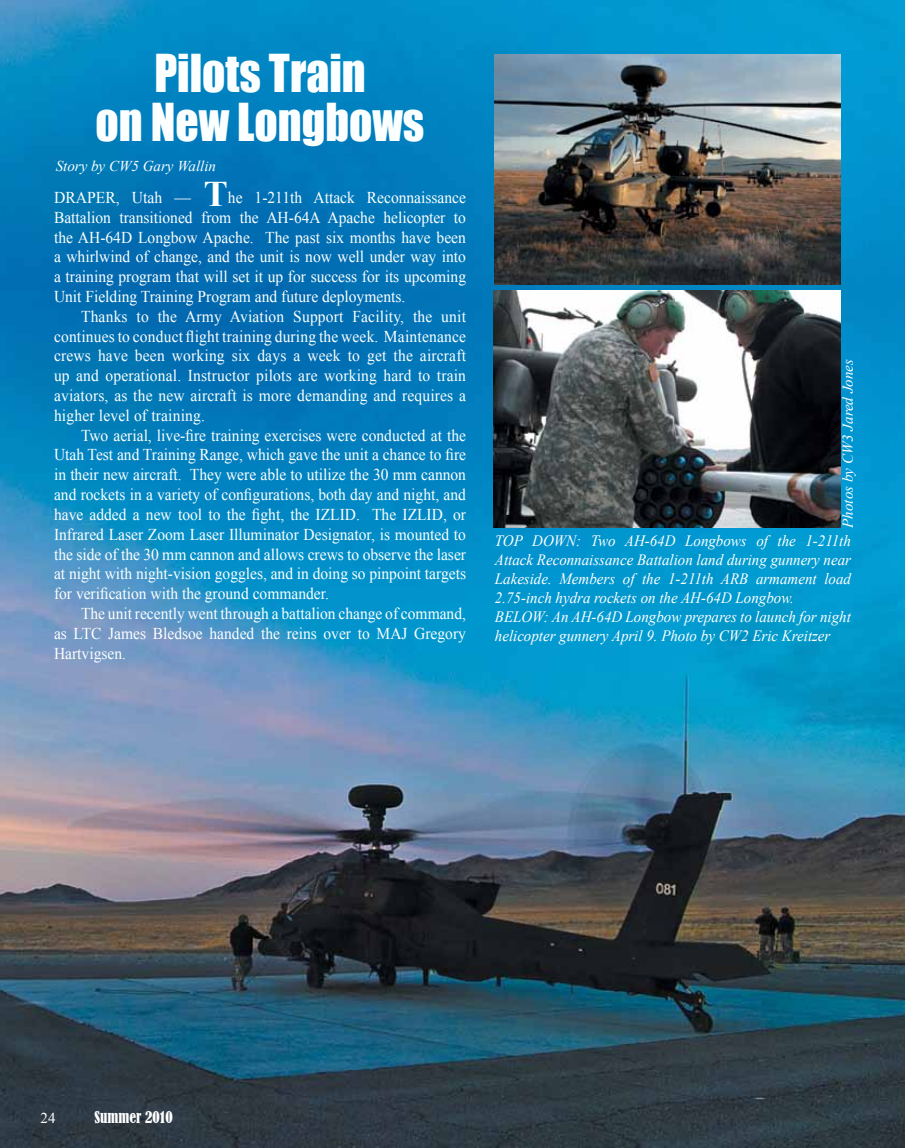
<style>
.page{position:relative;width:905px;height:1148px;background:#fff}
.page>*{position:absolute;margin:0;border:0;box-sizing:border-box;transform-origin:0 0}
.t1{font:48px/49.5px "Impact";color:#fcffff;text-align:center;scale:.95 1}
.t2{font:16.5px/19.8px "Times New Roman";color:#fcffff;text-align:justify;scale:.94 1}
.t3{font:16.5px/19.8px "Times New Roman";color:#fcffff;text-align:justify;scale:.95 1}
.t4{font:italic 15.75px/18.9px "Times New Roman";color:#fff;scale:.95 1}
.t5{font:italic 15px "Times New Roman";color:#fcfeff}
.t6{font:condensed 15px "Bernard";color:#fff}
.t7{font:15px "Times New Roman";color:#fff}
.s1{font-weight:700;font-size:36px}
</style>
<div class="page">
<img style="left:0;top:0;width:904px;height:1148px">
<img style="left:493px;top:290px;width:347px;height:238px">
<img style="left:495px;top:54px;width:345px;height:231px">
<h1 class="t1" style="left:95px;top:48px;width:348px">Pilots Train<br>on New Longbows</h1>
<p class="t5" style="left:56px;top:156px;width:162px">Story by CW5 Gary Wallin</p>
<p class="t3" style="left:54px;top:187px;width:435px">DRAPER, Utah — <span class="s1">T</span>he 1-211th Attack Reconnaissance Battalion transitioned from the AH-64A Apache helicopter to the AH-64D Longbow Apache. The past six months have been a whirlwind of change, and the unit is now well under way into a training program that will set it up for success for its upcoming Unit Fielding Training Program and future deployments.</p>
<p class="t2" style="left:54px;top:306px;width:440px;text-indent:27px">Thanks to the Army Aviation Support Facility, the unit continues to conduct flight training during the week. Maintenance crews have been working six days a week to get the aircraft up and operational. Instructor pilots are working hard to train aviators, as the new aircraft is more demanding and requires a higher level of training.</p>
<p class="t2" style="left:54px;top:425px;width:440px;text-indent:27px">Two aerial, live-fire training exercises were conducted at the Utah Test and Training Range, which gave the unit a chance to fire in their new aircraft. They were able to utilize the 30 mm cannon and rockets in a variety of configurations, both day and night, and have added a new tool to the fight, the IZLID. The IZLID, or Infrared Laser Zoom Laser Illuminator Designator, is mounted to the side of the 30 mm cannon and allows crews to observe the laser at night with night-vision goggles, and in doing so pinpoint targets for verification with the ground commander.</p>
<p class="t2" style="left:54px;top:603px;width:440px;text-indent:27px">The unit recently went through a battalion change of command, as LTC James Bledsoe handed the reins over to MAJ Gregory Hartvigsen.</p>
<p class="t5" style="left:837px;top:528px;width:170px;rotate:-90deg">Photos by CW3 Jared Jones</p>
<p class="t4" style="left:495px;top:531px;width:376px">TOP DOWN: Two AH-64D Longbows of the 1-211th Attack Reconnaissance Battalion land during gunnery near Lakeside. Members of the 1-211th ARB armament load 2.75-inch hydra rockets on the AH-64D Longbow.<br>BELOW: An AH-64D Longbow prepares to launch for night helicopter gunnery April 9. Photo by CW2 Eric Kreitzer</p>
<p class="t7" style="left:40px;top:1108px;width:16px">24</p>
<p class="t6" style="left:94px;top:1108px;width:80px">SUMMER 2010</p>
</div>
